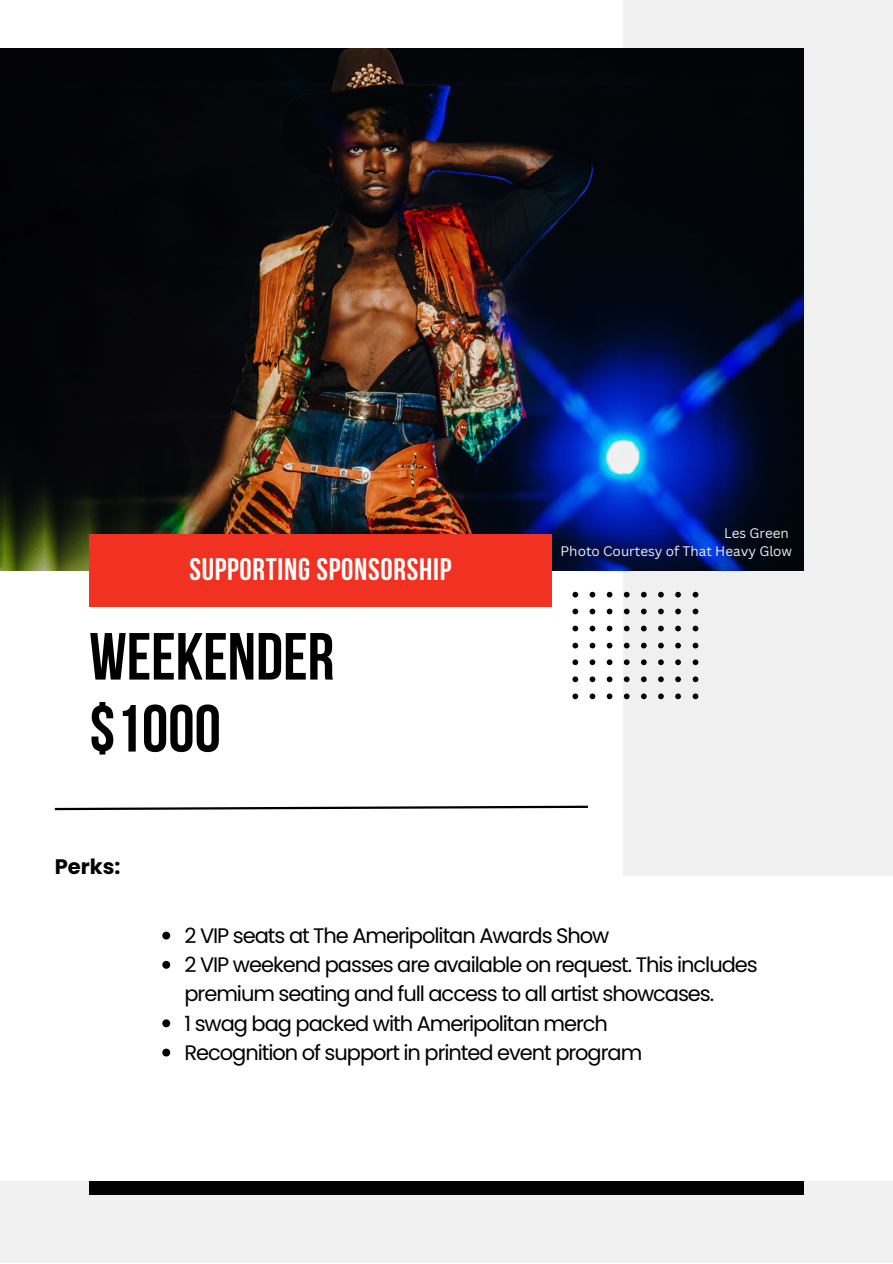
<style>
.page{position:relative;width:893px;height:1264px;background:#fff}
.page>*{position:absolute;margin:0;border:0;box-sizing:border-box;transform-origin:0 0}
.t1{font:700 66.45px "Bebas Neue";color:#000}
.t2{font:700 30.9px "Bebas Neue";letter-spacing:.025em;color:#fff}
.t3{font:21px/29.2px "Poppins";letter-spacing:-.05em;color:#000}
.t4{font:700 21px "Poppins";color:#000}
.t5{font:13.5px "Canva Sans";color:#f1f0f0}
</style>
<div class="page">
<div style="left:623px;top:0;width:269px;height:876px;background:#f1f0f0"></div>
<img style="left:0;top:48px;width:803px;height:522px">
<div style="left:89px;top:534px;width:462px;height:72px;background:#f13223"></div>
<div style="left:0;top:1181px;width:892px;height:81px;background:#f1f0f0"></div>
<div style="left:89px;top:1181px;width:714px;height:13px;background:#000"></div>
<svg style="left:572px;top:591px;width:127px;height:108px"></svg>
<svg style="left:162px;top:931px;width:8px;height:8px"></svg>
<svg style="left:162px;top:960px;width:8px;height:8px"></svg>
<svg style="left:162px;top:1019px;width:8px;height:8px"></svg>
<svg style="left:162px;top:1048px;width:8px;height:8px"></svg>
<svg style="left:54px;top:805px;width:534px;height:6px"></svg>
<p class="t2" style="left:189px;top:556px;width:263px">SUPPORTING SPONSORSHIP</p>
<p class="t1" style="left:89px;top:629px;width:246px">WEEKENDER</p>
<p class="t1" style="left:89px;top:701px;width:133px">$1000</p>
<p class="t4" style="left:55px;top:852px;width:67px">Perks:</p>
<p class="t5" style="left:724px;top:523px;width:66px">Les Green</p>
<p class="t5" style="left:560px;top:541px;width:233px">Photo Courtesy of That Heavy Glow</p>
<p class="t3" style="left:184px;top:920px;width:426px">2 VIP seats at The Ameripolitan Awards Show</p>
<p class="t3" style="left:184px;top:950px;width:574px">2 VIP weekend passes are available on request. This includes premium seating and full access to all artist showcases.</p>
<p class="t3" style="left:184px;top:1008px;width:425px">1 swag bag packed with Ameripolitan merch</p>
<p class="t3" style="left:184px;top:1037px;width:459px">Recognition of support in printed event program</p>
</div>
